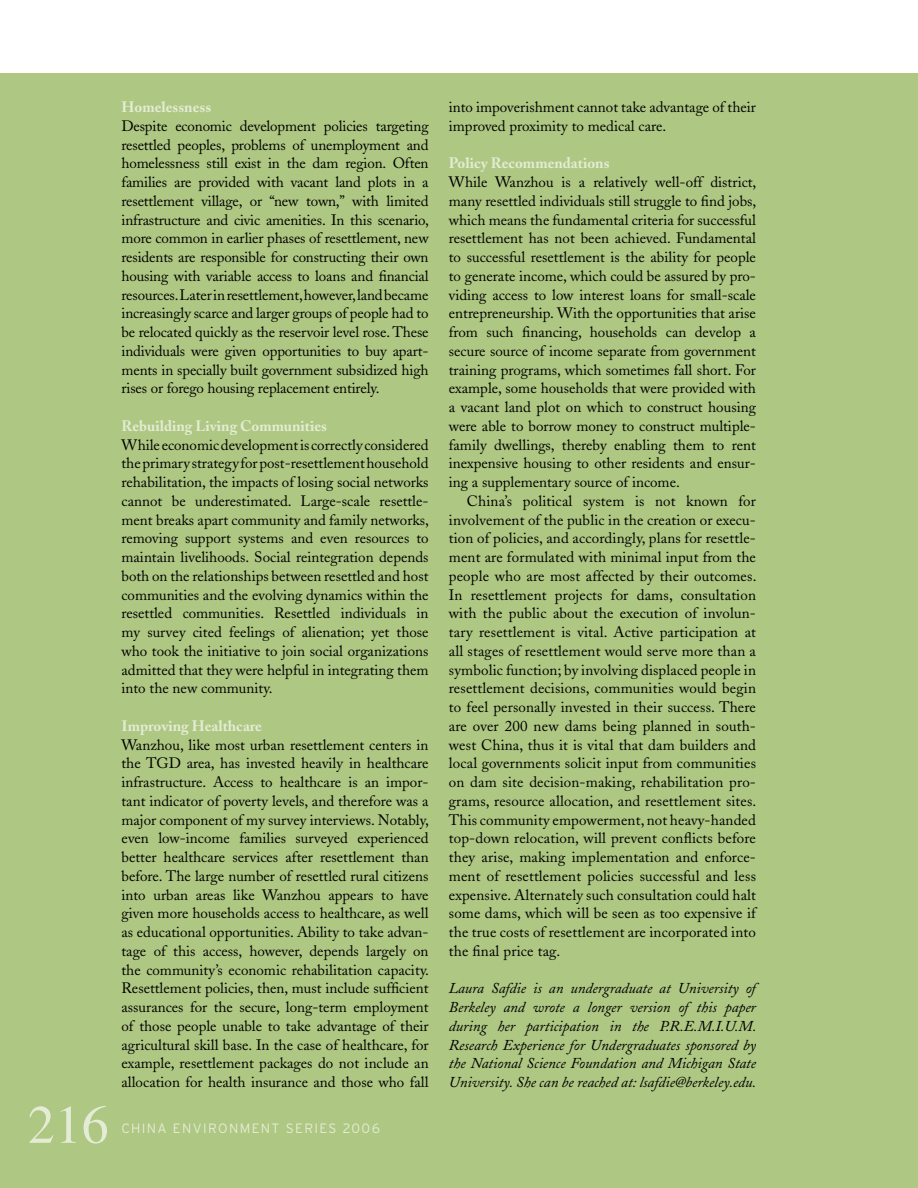
<style>
.page{position:relative;width:918px;height:1188px;background:#fff}
.page>*{position:absolute;margin:0;border:0;box-sizing:border-box;transform-origin:0 0}
.t1{font:54px "Times";color:#e4ecd5}
.t2{font:15px/18.8px "Adobe Caslon";color:#000;text-align:justify}
.t3{font:italic 15px/18.8px "Adobe Caslon";color:#000;text-align:justify}
.t4{font:700 15px "Adobe Caslon";color:#e4ecd5}
.t5{font:300 13.5px "Interstate";letter-spacing:.1em;color:#e4ecd5}
</style>
<div class="page">
<div style="left:0;top:73px;width:918px;height:1115px;background:#aec782"></div>
<h1 class="t1" style="left:28px;top:1094px;width:82px">216</h1>
<p class="t4" style="left:122px;top:98px;width:91px">Homelessness</p>
<p class="t2" style="left:122px;top:117px;width:309px">Despite economic development policies targeting resettled peoples, problems of unemployment and homelessness still exist in the dam region. Often families are provided with vacant land plots in a resettlement village, or “new town,” with limited infrastructure and civic amenities. In this scenario, more common in earlier phases of resettlement, new residents are responsible for constructing their own housing with variable access to loans and financial resources. Later in resettlement, however, land became increasingly scarce and larger groups of people had to be relocated quickly as the reservoir level rose. These individuals were given opportunities to buy apart&shy;ments in specially built government subsidized high rises or forego housing replacement entirely.</p>
<p class="t4" style="left:122px;top:417px;width:207px">Rebuilding Living Communities</p>
<p class="t2" style="left:122px;top:435px;width:309px">While economic development is correctly considered the primary strategy for post-resettlement household rehabilitation, the impacts of losing social networks cannot be underestimated. Large-scale resettle&shy;ment breaks apart community and family networks, removing support systems and even resources to maintain livelihoods. Social reintegration depends both on the relationships between resettled and host communities and the evolving dynamics within the resettled communities. Resettled individuals in my survey cited feelings of alienation; yet those who took the initiative to join social organizations admitted that they were helpful in integrating them into the new community.</p>
<p class="t4" style="left:122px;top:717px;width:142px">Improving Healthcare</p>
<p class="t2" style="left:122px;top:735px;width:309px">Wanzhou, like most urban resettlement centers in the TGD area, has invested heavily in healthcare infrastructure. Access to healthcare is an impor&shy;tant indicator of poverty levels, and therefore was a major component of my survey interviews. Notably, even low-income families surveyed experienced better healthcare services after resettlement than before. The large number of resettled rural citizens into urban areas like Wanzhou appears to have given more households access to healthcare, as well as educational opportunities. Ability to take advan&shy;tage of this access, however, depends largely on the community’s economic rehabilitation capacity.<br>Resettlement policies, then, must include sufficient assurances for the secure, long-term employment of those people unable to take advantage of their agricultural skill base. In the case of healthcare, for example, resettlement packages do not include an allocation for health insurance and those who fall</p>
<p class="t5" style="left:122px;top:1121px;width:260px">CHINA ENVIRONMENT SERIES 2006</p>
<p class="t2" style="left:449px;top:98px;width:309px">into impoverishment cannot take advantage of their improved proximity to medical care.</p>
<p class="t4" style="left:449px;top:154px;width:162px">Policy Recommendations</p>
<p class="t2" style="left:449px;top:173px;width:309px">While Wanzhou is a relatively well-off district, many resettled individuals still struggle to find jobs, which means the fundamental criteria for successful resettlement has not been achieved. Fundamental to successful resettlement is the ability for people to generate income, which could be assured by pro&shy;viding access to low interest loans for small-scale entrepreneurship. With the opportunities that arise from such financing, households can develop a secure source of income separate from government training programs, which sometimes fall short. For example, some households that were provided with a vacant land plot on which to construct housing were able to borrow money to construct multiple&shy;family dwellings, thereby enabling them to rent inexpensive housing to other residents and ensur&shy;ing a supplementary source of income.</p>
<p class="t2" style="left:449px;top:492px;width:309px;text-indent:18px">China’s political system is not known for involvement of the public in the creation or execu&shy;tion of policies, and accordingly, plans for resettle&shy;ment are formulated with minimal input from the people who are most affected by their outcomes.<br>In resettlement projects for dams, consultation with the public about the execution of involun&shy;tary resettlement is vital. Active participation at all stages of resettlement would serve more than a symbolic function; by involving displaced people in resettlement decisions, communities would begin to feel personally invested in their success. There are over 200 new dams being planned in south&shy;west China, thus it is vital that dam builders and local governments solicit input from communities on dam site decision-making, rehabilitation pro&shy;grams, resource allocation, and resettlement sites.<br>This community empowerment, not heavy-handed top-down relocation, will prevent conflicts before they arise, making implementation and enforce&shy;ment of resettlement policies successful and less expensive. Alternately such consultation could halt some dams, which will be seen as too expensive if the true costs of resettlement are incorporated into the final price tag.</p>
<p class="t3" style="left:449px;top:980px;width:309px">Laura Safdie is an undergraduate at University of Berkeley and wrote a longer version of this paper during her participation in the P.R.E.M.I.U.M.<br>Research Experience for Undergraduates sponsored by the National Science Foundation and Michigan State University. She can be reached at: lsafdie@berkeley.edu.</p>
</div>
